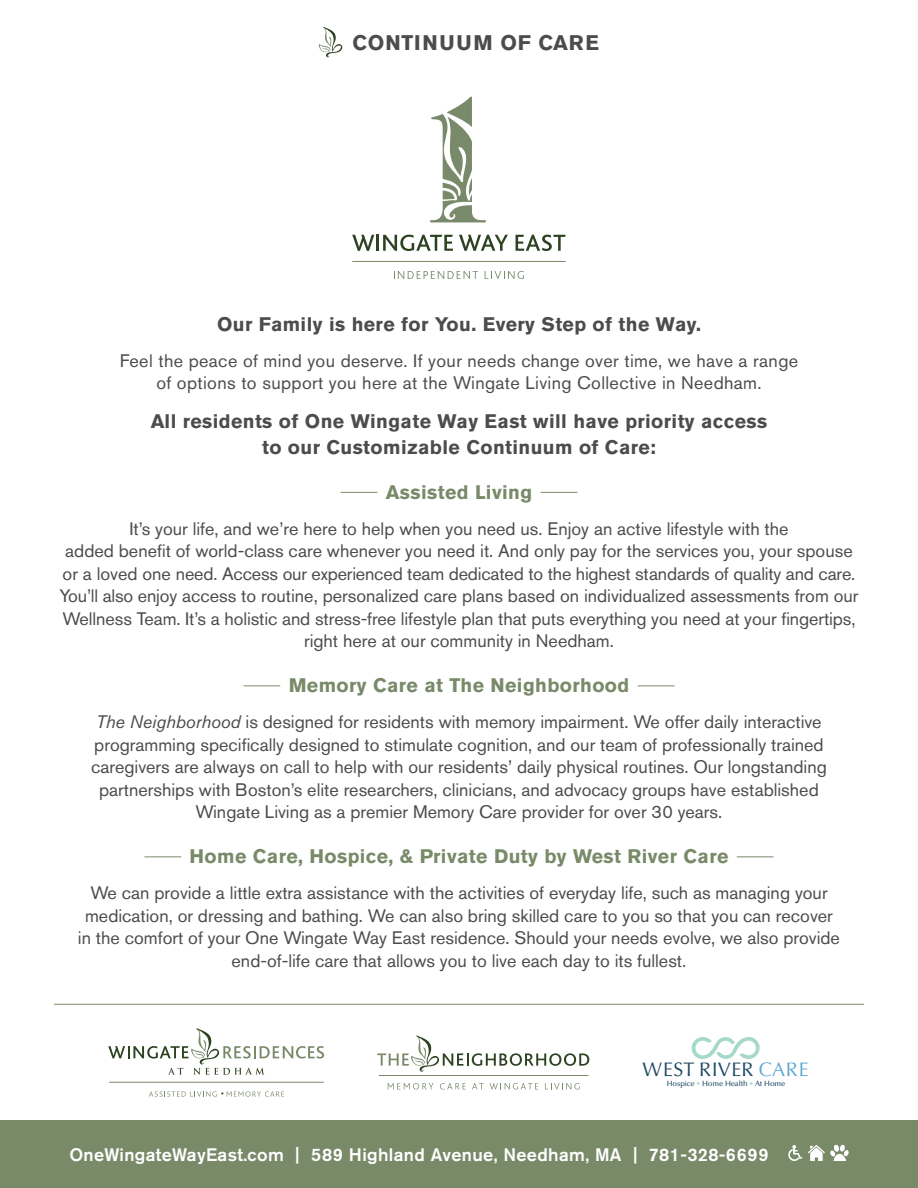
<style>
.page{position:relative;width:918px;height:1188px;background:#fff}
.page>*{position:absolute;margin:0;border:0;box-sizing:border-box;transform-origin:0 0}
.t1{font:700 21px "Akzidenz Grotesk Pro";letter-spacing:.04em;color:#4b4c4d}
.t2{font:19.65px "Optima";letter-spacing:.03em;color:#1b4865}
.t3{font:700 19.5px/25.5px "Akzidenz Grotesk Pro";letter-spacing:.02em;color:#4b4c4d;text-align:center}
.t4{font:700 19.5px "Akzidenz Grotesk Pro";letter-spacing:.02em;color:#798a69}
.t5{font:18px/22.5px "Akzidenz Grotesk Pro";color:#4b4c4d;text-align:center}
.t6{font:18px/22.5px "Akzidenz Grotesk Pro";letter-spacing:.02em;color:#4b4c4d;text-align:center}
.t7{font:500 18px "Akzidenz Grotesk Pro";letter-spacing:.02em;color:#fff}
.t8{font:500 7.5px "Optima";letter-spacing:-.01em;color:#1b4865}
.s1{font-style:italic}
.s2{color:#5ca8d4}
.s3{color:#a6d9ca}
</style>
<div class="page">
<div style="left:0;top:1120px;width:918px;height:68px;background:#798a69"></div>
<svg style="left:319px;top:27px;width:23px;height:30px"></svg>
<svg style="left:788px;top:1145px;width:61px;height:16px"></svg>
<svg style="left:430px;top:97px;width:56px;height:125px"></svg>
<svg style="left:352px;top:235px;width:101px;height:16px"></svg>
<svg style="left:459px;top:235px;width:49px;height:16px"></svg>
<svg style="left:516px;top:235px;width:50px;height:16px"></svg>
<hr style="left:352px;top:261px;width:214px;height:1px;background:#798a6a">
<svg style="left:394px;top:271px;width:84px;height:8px"></svg>
<svg style="left:485px;top:271px;width:39px;height:8px"></svg>
<hr style="left:341px;top:492px;width:36px;height:1px;background:#798a69">
<hr style="left:541px;top:492px;width:36px;height:1px;background:#798a69">
<hr style="left:244px;top:685px;width:36px;height:1px;background:#798a69">
<hr style="left:638px;top:685px;width:36px;height:1px;background:#798a69">
<hr style="left:144px;top:856px;width:37px;height:1px;background:#798a69">
<hr style="left:737px;top:856px;width:37px;height:1px;background:#798a69">
<svg style="left:691px;top:1037px;width:69px;height:22px"></svg>
<hr style="left:109px;top:1082px;width:215px;height:1px;background:#798a69">
<svg style="left:149px;top:1091px;width:135px;height:6px"></svg>
<svg style="left:108px;top:1028px;width:216px;height:47px"></svg>
<hr style="left:379px;top:1075px;width:210px;height:1px;background:#798a69">
<svg style="left:377px;top:1036px;width:212px;height:36px"></svg>
<svg style="left:388px;top:1083px;width:46px;height:7px"></svg>
<svg style="left:440px;top:1083px;width:26px;height:7px"></svg>
<svg style="left:472px;top:1083px;width:12px;height:6px"></svg>
<svg style="left:490px;top:1083px;width:48px;height:7px"></svg>
<svg style="left:545px;top:1083px;width:35px;height:7px"></svg>
<hr style="left:54px;top:1004px;width:810px;height:1px;background:#798a69">
<p class="t1" style="left:352px;top:35px;width:248px">CONTINUUM OF CARE</p>
<p class="t3" style="left:217px;top:313px;width:485px">Our Family is here for You. Every Step of the Way.</p>
<p class="t6" style="left:120px;top:351px;width:680px">Feel the peace of mind you deserve. If your needs change over time, we have a range of options to support you here at the Wingate Living Collective in Needham.</p>
<p class="t3" style="left:151px;top:410px;width:618px">All residents of One Wingate Way East will have priority access to our Customizable Continuum of Care:</p>
<p class="t4" style="left:386px;top:485px;width:148px">Assisted Living</p>
<p class="t5" style="left:59px;top:519px;width:801px">It’s your life, and we’re here to help when you need us. Enjoy an active lifestyle with the<br>added benefit of world-class care whenever you need it. And only pay for the services you, your spouse or a loved one need. Access our experienced team dedicated to the highest standards of quality and care.<br>You’ll also enjoy access to routine, personalized care plans based on individualized assessments from our Wellness Team. It’s a holistic and stress-free lifestyle plan that puts everything you need at your fingertips, right here at our community in Needham.</p>
<p class="t4" style="left:289px;top:678px;width:342px">Memory Care at The Neighborhood</p>
<p class="t5" style="left:91px;top:713px;width:737px"><span class="s1">The Neighborhood</span> is designed for residents with memory impairment. We offer daily interactive programming specifically designed to stimulate cognition, and our team of professionally trained caregivers are always on call to help with our residents’ daily physical routines. Our longstanding partnerships with Boston’s elite researchers, clinicians, and advocacy groups have established Wingate Living as a premier Memory Care provider for over 30 years.</p>
<p class="t4" style="left:190px;top:849px;width:540px">Home Care, Hospice, &amp; Private Duty by West River Care</p>
<p class="t5" style="left:78px;top:884px;width:764px">We can provide a little extra assistance with the activities of everyday life, such as managing your medication, or dressing and bathing. We can also bring skilled care to you so that you can recover in the comfort of your One Wingate Way East residence. Should your needs evolve, we also provide end-of-life care that allows you to live each day to its fullest.</p>
<p class="t2" style="left:642px;top:1057px;width:168px">WEST RIVER <span class="s2">CARE</span></p>
<p class="t8" style="left:667px;top:1081px;width:120px">Hospice <span class="s3">•</span> Home Health <span class="s3">•</span> At Home</p>
<p class="t7" style="left:69px;top:1147px;width:701px">OneWingateWayEast.com | 589 Highland Avenue, Needham, MA | 781-328-6699</p>
</div>
